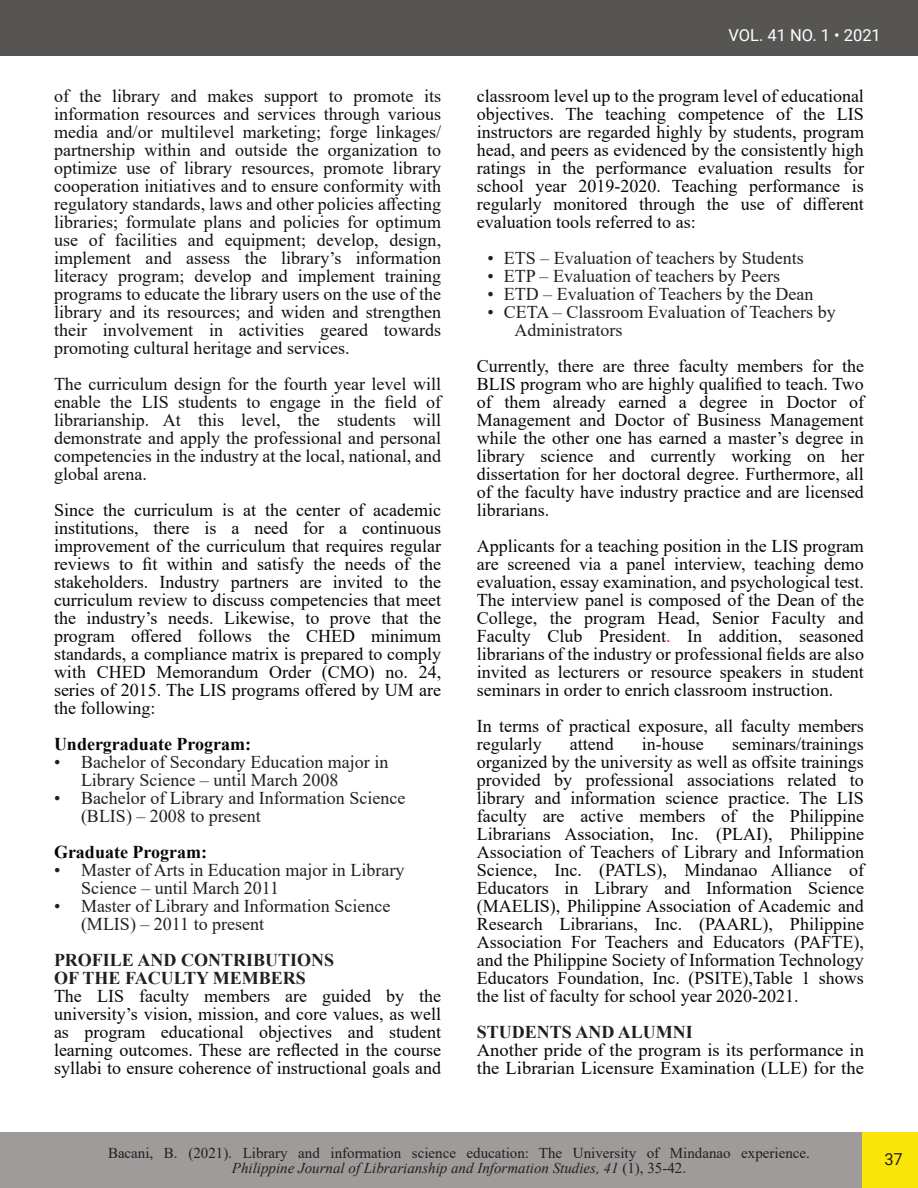
<style>
.page{position:relative;width:918px;height:1188px;background:#fff}
.page>*{position:absolute;margin:0;border:0;box-sizing:border-box;transform-origin:0 0}
.t1{font:18px/18px "Times New Roman";color:#080704;text-align:justify}
.t2{font:18px/18px "Times New Roman";color:#101117;text-align:justify}
.t3{font:18px/18px "Times New Roman";color:#231f20}
.t4{font:700 18px/18px "Times New Roman";color:#231f20}
.t5{font:700 18px "Times New Roman";color:#080704}
.t6{font:16.5px "Roboto";color:#fff}
.t7{font:16.5px "Roboto";color:#251d1c}
.t8{font:15px/15px "Times New Roman";color:#231f20;text-align:center}
.s1{color:#ee1e23}
.s2{font-style:italic}
</style>
<div class="page">
<div style="left:0;top:1132px;width:862px;height:56px;background:#9f9b9a"></div>
<div style="left:0;top:0;width:918px;height:56px;background:#565554"></div>
<div style="left:862px;top:1132px;width:56px;height:56px;background:#fbe607"></div>
<p class="t2" style="left:54px;top:89px;width:389px">of the library and makes support to promote its information resources and services through various media and/or multilevel marketing; forge linkages/ partnership within and outside the organization to optimize use of library resources, promote library cooperation initiatives and to ensure conformity with regulatory standards, laws and other policies affecting libraries; formulate plans and policies for optimum use of facilities and equipment; develop, design, implement and assess the library’s information literacy program; develop and implement training programs to educate the library users on the use of the library and its resources; and widen and strengthen their involvement in activities geared towards promoting cultural heritage and services.</p>
<p class="t2" style="left:54px;top:377px;width:389px">The curriculum design for the fourth year level will enable the LIS students to engage in the field of librarianship. At this level, the students will demonstrate and apply the professional and personal competencies in the industry at the local, national, and global arena.</p>
<p class="t1" style="left:54px;top:503px;width:389px">Since the curriculum is at the center of academic institutions, there is a need for a continuous improvement of the curriculum that requires regular reviews to fit within and satisfy the needs of the stakeholders. Industry partners are invited to the curriculum review to discuss competencies that meet the industry’s needs. Likewise, to prove that the program offered follows the CHED minimum standards, a compliance matrix is prepared to comply with CHED Memorandum Order (CMO) no. 24, series of 2015. The LIS programs offered by UM are the following:</p>
<p class="t5" style="left:54px;top:738px;width:199px">Undergraduate Program:</p>
<p class="t3" style="left:81px;top:755px;width:309px;text-indent:-27px">• Bachelor of Secondary Education major in<br>Library Science – until March 2008</p>
<p class="t3" style="left:81px;top:791px;width:326px;text-indent:-27px">• Bachelor of Library and Information Science (BLIS) – 2008 to present</p>
<p class="t5" style="left:54px;top:846px;width:155px">Graduate Program:</p>
<p class="t3" style="left:81px;top:863px;width:325px;text-indent:-27px">• Master of Arts in Education major in Library<br>Science – until March 2011</p>
<p class="t3" style="left:81px;top:899px;width:311px;text-indent:-27px">• Master of Library and Information Science (MLIS) – 2011 to present</p>
<p class="t4" style="left:54px;top:953px;width:282px">PROFILE AND CONTRIBUTIONS<br>OF THE FACULTY MEMBERS</p>
<p class="t1" style="left:54px;top:989px;width:389px">The LIS faculty members are guided by the university’s vision, mission, and core values, as well as program educational objectives and student learning outcomes. These are reflected in the course syllabi to ensure coherence of instructional goals and</p>
<p class="t6" style="left:728px;top:29px;width:154px">VOL. 41 NO. 1 • 2021</p>
<p class="t1" style="left:477px;top:89px;width:389px">classroom level up to the program level of educational objectives. The teaching competence of the LIS instructors are regarded highly by students, program head, and peers as evidenced by the consistently high ratings in the performance evaluation results for school year 2019-2020. Teaching performance is regularly monitored through the use of different evaluation tools referred to as:</p>
<p class="t3" style="left:488px;top:251px;width:318px">• ETS – Evaluation of teachers by Students</p>
<p class="t3" style="left:488px;top:269px;width:294px">• ETP – Evaluation of teachers by Peers</p>
<p class="t3" style="left:488px;top:287px;width:327px">• ETD – Evaluation of Teachers by the Dean</p>
<p class="t3" style="left:515px;top:305px;width:323px;text-indent:-27px">• CETA – Classroom Evaluation of Teachers by<br>Administrators</p>
<p class="t1" style="left:477px;top:359px;width:389px">Currently, there are three faculty members for the BLIS program who are highly qualified to teach. Two of them already earned a degree in Doctor of Management and Doctor of Business Management while the other one has earned a master’s degree in library science and currently working on her dissertation for her doctoral degree. Furthermore, all of the faculty have industry practice and are licensed librarians.</p>
<p class="t1" style="left:477px;top:539px;width:389px">Applicants for a teaching position in the LIS program are screened via a panel interview, teaching demo evaluation, essay examination, and psychological test.<br>The interview panel is composed of the Dean of the College, the program Head, Senior Faculty and Faculty Club President<span class="s1">.</span> In addition, seasoned librarians of the industry or professional fields are also invited as lecturers or resource speakers in student seminars in order to enrich classroom instruction.</p>
<p class="t1" style="left:477px;top:719px;width:389px">In terms of practical exposure, all faculty members regularly</p>
<p class="t1" style="left:477px;top:737px;width:389px;text-indent:255px">seminars/trainings organized by the university as well as offsite trainings provided by professional associations related to library and information science practice. The LIS faculty are active members of the Philippine Librarians Association, Inc. (PLAI), Philippine Association of Teachers of Library and Information Science, Inc. (PATLS), Mindanao Alliance of Educators in Library and Information Science (MAELIS), Philippine Association of Academic and Research Librarians, Inc. (PAARL), Philippine Association For Teachers and Educators (PAFTE), and the Philippine Society of Information Technology Educators Foundation, Inc. (PSITE),Table 1 shows the list of faculty for school year 2020-2021.</p>
<p class="t4" style="left:477px;top:1025px;width:218px">STUDENTS AND ALUMNI</p>
<p class="t1" style="left:477px;top:1043px;width:389px">Another pride of the program is its performance in the Librarian Licensure Examination (LLE) for the</p>
<p class="t1" style="left:570px;top:737px;width:45px">attend</p>
<p class="t1" style="left:642px;top:737px;width:63px">in-house</p>
<p class="t8" style="left:108px;top:1147px;width:703px">Bacani, B. (2021). Library and information science education: The University of Mindanao experience.<br><span class="s2">Philippine Journal of Librarianship and Information Studies, 41</span> (1), 35-42.</p>
<p class="t7" style="left:884px;top:1152px;width:20px">37</p>
</div>
